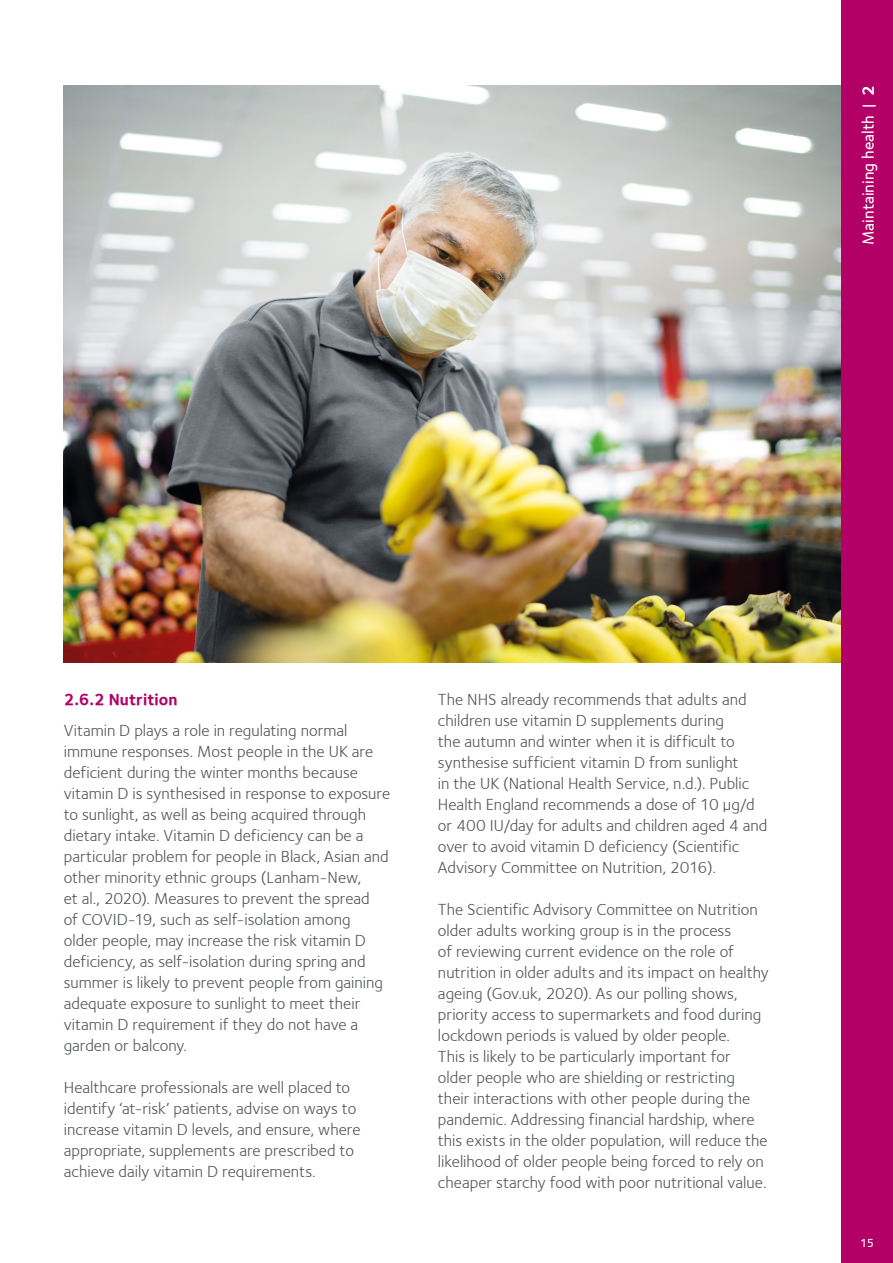
<style>
.page{position:relative;width:893px;height:1263px;background:#fff}
.page>*{position:absolute;margin:0;border:0;box-sizing:border-box;transform-origin:0 0}
.t1{font:16.5px/21px "Foundry Sterling";color:#505456}
.t2{font:500 16.5px "Foundry Sterling";color:#fff}
.t3{font:700 16.5px "Foundry Sterling";letter-spacing:.005em;color:#b20066}
.t4{font:500 12px "Foundry Sterling";color:#fff}
.s1{font-weight:700}
</style>
<div class="page">
<img style="left:64px;top:85px;width:777px;height:578px">
<div style="left:841px;top:0;width:52px;height:1263px;background:#b20066"></div>
<p class="t2" style="left:858px;top:245px;width:161px;rotate:-90deg">Maintaining health | <span class="s1">2</span></p>
<p class="t3" style="left:64px;top:689px;width:115px">2.6.2 Nutrition</p>
<p class="t1" style="left:64px;top:720px;width:328px">Vitamin D plays a role in regulating normal immune responses. Most people in the UK are deficient during the winter months because vitamin D is synthesised in response to exposure to sunlight, as well as being acquired through dietary intake. Vitamin D deficiency can be a particular problem for people in Black, Asian and other minority ethnic groups (Lanham-New,<br>et al., 2020). Measures to prevent the spread<br>of COVID-19, such as self-isolation among<br>older people, may increase the risk vitamin D deficiency, as self-isolation during spring and summer is likely to prevent people from gaining adequate exposure to sunlight to meet their vitamin D requirement if they do not have a garden or balcony.</p>
<p class="t1" style="left:64px;top:1077px;width:298px">Healthcare professionals are well placed to identify ‘at-risk’ patients, advise on ways to increase vitamin D levels, and ensure, where appropriate, supplements are prescribed to achieve daily vitamin D requirements.</p>
<p class="t1" style="left:438px;top:688px;width:331px">The NHS already recommends that adults and children use vitamin D supplements during<br>the autumn and winter when it is difficult to synthesise sufficient vitamin D from sunlight<br>in the UK (National Health Service, n.d.). Public Health England recommends a dose of 10 µg/d or 400 IU/day for adults and children aged 4 and over to avoid vitamin D deficiency (Scientific Advisory Committee on Nutrition, 2016).</p>
<p class="t1" style="left:438px;top:898px;width:332px">The Scientific Advisory Committee on Nutrition older adults working group is in the process<br>of reviewing current evidence on the role of nutrition in older adults and its impact on healthy ageing (Gov.uk, 2020). As our polling shows, priority access to supermarkets and food during lockdown periods is valued by older people.<br>This is likely to be particularly important for older people who are shielding or restricting their interactions with other people during the pandemic. Addressing financial hardship, where this exists in the older population, will reduce the likelihood of older people being forced to rely on cheaper starchy food with poor nutritional value.</p>
<p class="t4" style="left:860px;top:1236px;width:15px">15</p>
</div>
